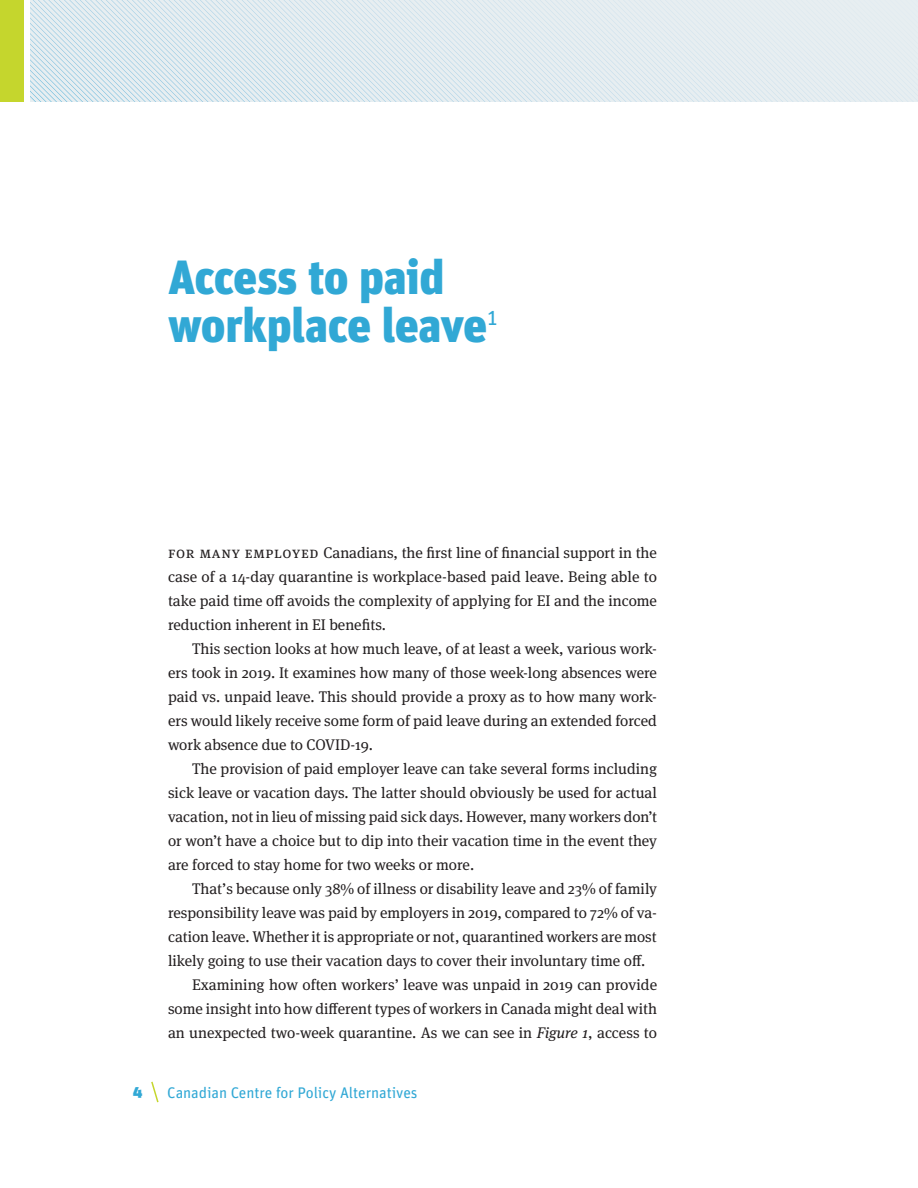
<style>
.page{position:relative;width:918px;height:1188px;background:#fff}
.page>*{position:absolute;margin:0;border:0;box-sizing:border-box;transform-origin:0 0}
.Chapter_title{font:900 48px/48px "Unit";letter-spacing:-.01em;color:#31a8d5}
.Body_text{font:15.3px/24px "Meta Serif OT";color:#231f20;text-align:justify}
.Body_text__chapter_o{font:15.3px/24px "Meta Serif OT";color:#231f20;text-align:justify}
.t1{font:15.3px "Unit OT";letter-spacing:-.005em;color:#31a8d5}
.t2{font:900 15.3px "Unit";color:#31a8d5}
.s1{font-style:italic}
</style>
<div class="page">
<svg style="left:151px;top:1081px;width:8px;height:22px"></svg>
<div style="left:0;top:0;width:24px;height:102px;background:#c5d62d"></div>
<svg style="left:30px;top:0;width:888px;height:102px;background:#dfeaef"></svg>
<p class="Chapter_title" style="left:168px;top:252px;width:331px">Access to paid workplace leave<sup>1</sup></p>
<p class="Body_text__chapter_o" style="left:168px;top:541px;width:491px">For many employed Canadians, the first line of financial support in the case of a 14-day quarantine is workplace-based paid leave. Being able to take paid time off avoids the complexity of applying for EI and the income reduction inherent in EI benefits.</p>
<p class="Body_text" style="left:168px;top:637px;width:491px;text-indent:24px">This section looks at how much leave, of at least a week, various work&shy;ers took in 2019. It examines how many of those week-long absences were paid vs. unpaid leave. This should provide a proxy as to how many work&shy;ers would likely receive some form of paid leave during an extended forced work absence due to COVID-19.</p>
<p class="Body_text" style="left:168px;top:757px;width:491px;text-indent:24px">The provision of paid employer leave can take several forms including sick leave or vacation days. The latter should obviously be used for actual vacation, not in lieu of missing paid sick days. However, many workers don’t or won’t have a choice but to dip into their vacation time in the event they are forced to stay home for two weeks or more.</p>
<p class="Body_text" style="left:168px;top:877px;width:491px;text-indent:24px">That’s because only 38% of illness or disability leave and 23% of family responsibility leave was paid by employers in 2019, compared to 72% of va&shy;cation leave. Whether it is appropriate or not, quarantined workers are most likely going to use their vacation days to cover their involuntary time off.</p>
<p class="Body_text" style="left:168px;top:973px;width:491px;text-indent:24px">Examining how often workers’ leave was unpaid in 2019 can provide some insight into how different types of workers in Canada might deal with an unexpected two-week quarantine. As we can see in <span class="s1">Figure 1</span>, access to</p>
<p class="t2" style="left:133px;top:1082px;width:11px">4</p>
<p class="t1" style="left:167px;top:1084px;width:252px">Canadian Centre for Policy Alternatives</p>
</div>
